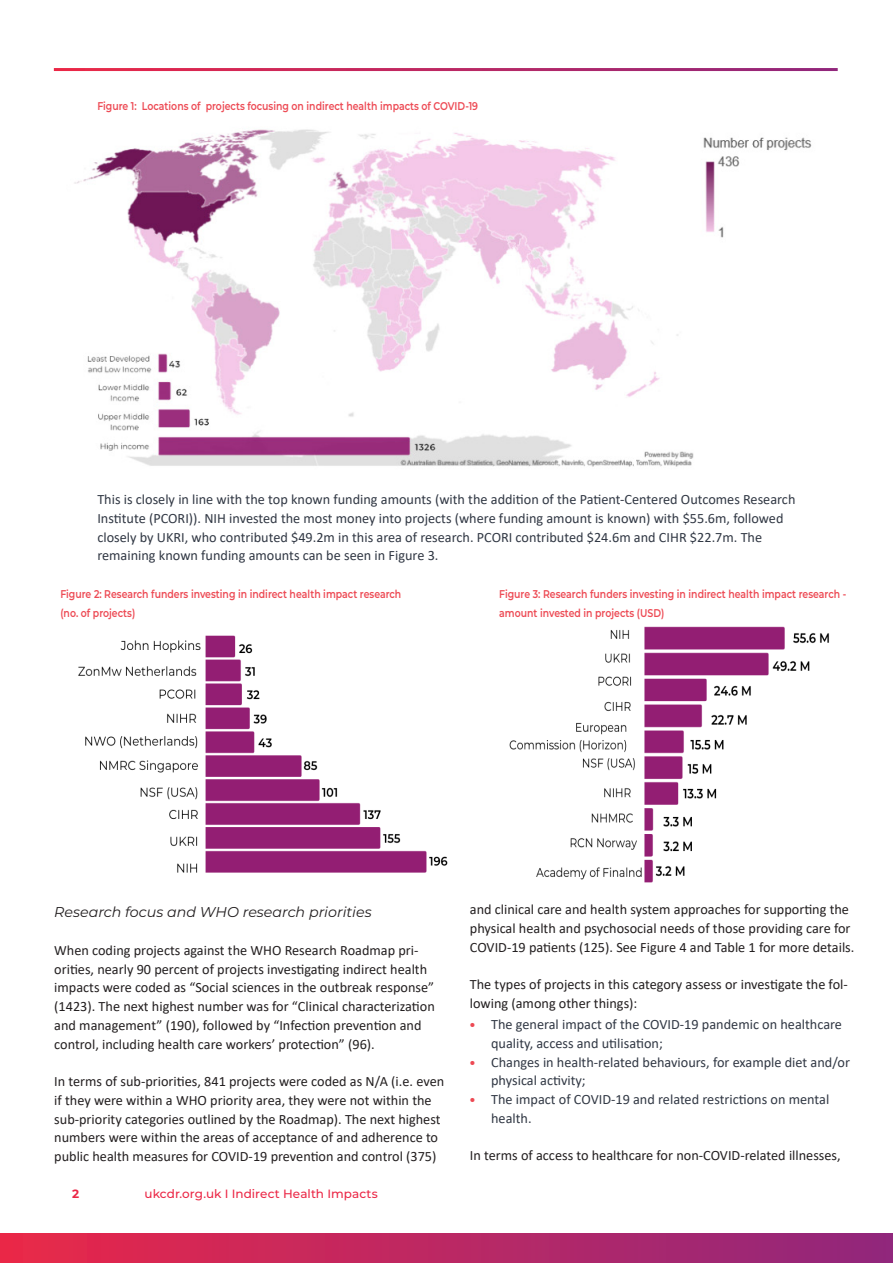
<style>
.page{position:relative;width:893px;height:1263px;background:#fff}
.page>*{position:absolute;margin:0;border:0;box-sizing:border-box;transform-origin:0 0}
.t1{font:14.25px/18.8px "Calibri";color:#231f20}
.Body{font:14.25px/18.8px "Calibri";color:#313844}
.t2{font:italic 14.25px "Montserrat";color:#231f20}
.t3{font:500 12px "Montserrat";color:#eb2746}
.t4{font:700 12px "Montserrat";color:#eb2746}
.Figure_title{font:600 11.25px/18.8px "Montserrat";color:#ed4a54;scale:.83 1}
.s1{font-family:"Montserrat";font-weight:800;color:#ed4a54}
</style>
<div class="page">
<div style="left:0;top:1233px;width:893px;height:30px;background:linear-gradient(to right,#e82849,#8f277d)"></div>
<img style="left:509px;top:626px;width:320px;height:257px">
<img style="left:78px;top:635px;width:370px;height:238px">
<img style="left:74px;top:129px;width:738px;height:338px">
<p class="Figure_title" style="left:97px;top:96px;width:460px">Figure 1: Locations of projects focusing on indirect health impacts of COVID-19</p>
<p class="Body" style="left:97px;top:490px;width:700px">This is closely in line with the top known funding amounts (with the addition of the Patient-Centered Outcomes Research Institute (PCORI)). NIH invested the most money into projects (where funding amount is known) with $55.6m, followed closely by UKRI, who contributed $49.2m in this area of research. PCORI contributed $24.6m and CIHR $22.7m. The remaining known funding amounts can be seen in Figure 3.</p>
<p class="Figure_title" style="left:60px;top:584px;width:412px">Figure 2: Research funders investing in indirect health impact research (no. of projects)</p>
<p class="Figure_title" style="left:499px;top:584px;width:420px">Figure 3: Research funders investing in indirect health impact research - amount invested in projects (USD)</p>
<p class="t2" style="left:54px;top:902px;width:319px">Research focus and WHO research priorities</p>
<p class="t1" style="left:54px;top:940px;width:382px">When coding projects against the WHO Research Roadmap pri&shy;orities, nearly 90 percent of projects investigating indirect health impacts were coded as “Social sciences in the outbreak response” (1423). The next highest number was for “Clinical characterization and management” (190), followed by “Infection prevention and control, including health care workers’ protection” (96).</p>
<p class="t1" style="left:54px;top:1072px;width:391px">In terms of sub-priorities, 841 projects were coded as N/A (i.e. even if they were within a WHO priority area, they were not within the sub-priority categories outlined by the Roadmap). The next highest numbers were within the areas of acceptance of and adherence to public health measures for COVID-19 prevention and control (375)</p>
<p class="t4" style="left:72px;top:1185px;width:9px">2</p>
<p class="t3" style="left:145px;top:1185px;width:235px">ukcdr.org.uk I Indirect Health Impacts</p>
<p class="t1" style="left:470px;top:900px;width:386px">and clinical care and health system approaches for supporting the physical health and psychosocial needs of those providing care for<br>COVID-19 patients (125). See Figure 4 and Table 1 for more details.</p>
<p class="t1" style="left:470px;top:975px;width:379px">The types of projects in this category assess or investigate the fol&shy;lowing (among other things):</p>
<p class="Body" style="left:491px;top:1015px;width:352px;text-indent:-21px"><span class="s1">•</span> The general impact of the COVID-19 pandemic on healthcare quality, access and utilisation;</p>
<p class="Body" style="left:491px;top:1052px;width:360px;text-indent:-21px"><span class="s1">•</span> Changes in health-related behaviours, for example diet and/or physical activity;</p>
<p class="Body" style="left:491px;top:1090px;width:340px;text-indent:-21px"><span class="s1">•</span> The impact of COVID-19 and related restrictions on mental health.</p>
<p class="t1" style="left:470px;top:1146px;width:372px">In terms of access to healthcare for non-COVID-related illnesses,</p>
</div>
